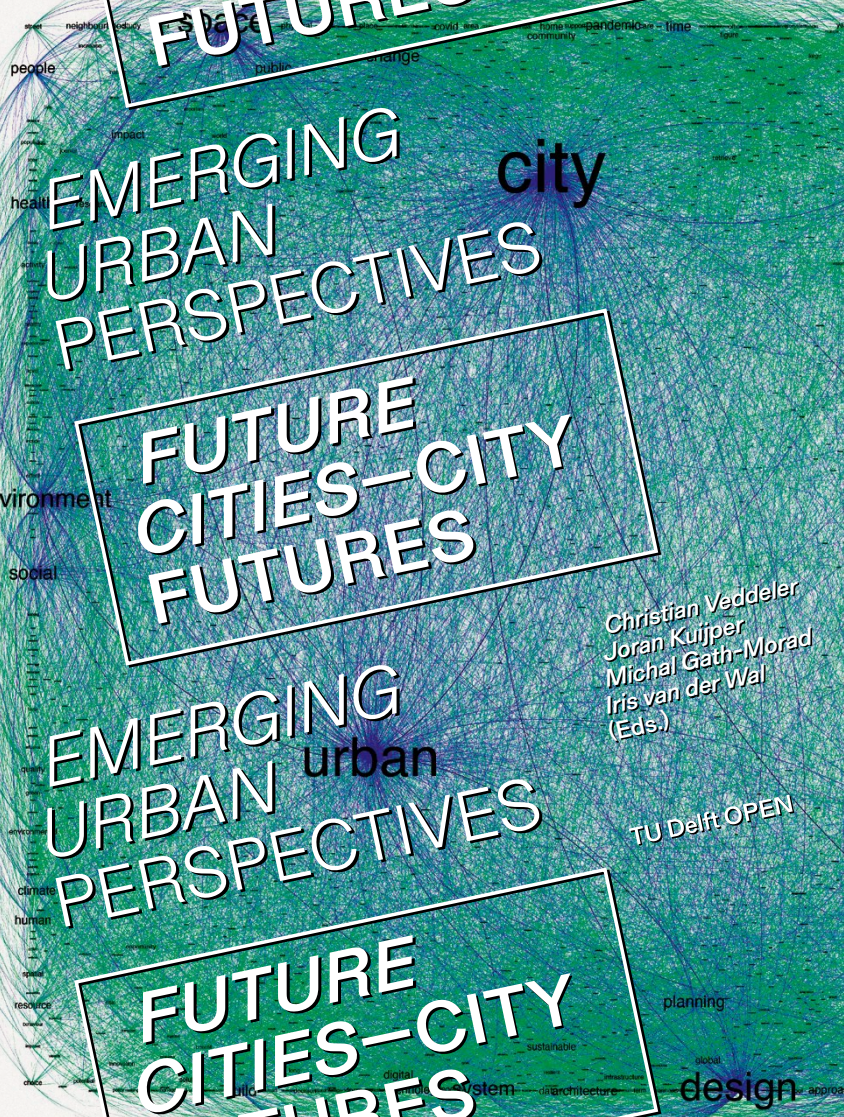
<style>
.page{position:relative;width:844px;height:1117px;background:#fff}
.page>*{position:absolute;margin:0;border:0;box-sizing:border-box;transform-origin:0 0}
.t1{font:italic 500 70px/70px "Gerstner Programm FSL";color:#fff}
.t2{font:italic 300 70px/70px "Gerstner Programm FSL";color:#fff}
.t3{font:300 70px "Gerstner Programm FSL";color:#fff}
.t4{font:500 70px "Gerstner Programm FSL";color:#fff}
.t5{font:italic 500 24.32px "Gerstner Programm FSL";color:#fff}
.t6{font:500 24.32px "Gerstner Programm FSL";color:#fff}
.s1{font-style:normal}
</style>
<div class="page">
<img style="left:0;top:0;width:843px;height:1116px">
<img style="left:59px;top:223px;width:484px;height:148px">
<img style="left:50px;top:205px;width:225px;height:98px">
<img style="left:53px;top:108px;width:347px;height:124px">
<img style="left:59px;top:779px;width:484px;height:149px">
<img style="left:50px;top:762px;width:225px;height:98px">
<img style="left:53px;top:665px;width:347px;height:123px">
<img style="left:605px;top:581px;width:206px;height:161px">
<img style="left:72px;top:306px;width:588px;height:361px">
<img style="left:72px;top:0;width:588px;height:110px">
<img style="left:72px;top:865px;width:588px;height:251px">
<img style="left:628px;top:794px;width:166px;height:51px">
<img style="left:138px;top:936px;width:434px;height:181px">
<h1 class="t4" style="left:138px;top:-4px;width:190px;rotate:-12deg">FUTU</h1>
<h1 class="t2" style="left:18px;top:173px;width:382px;rotate:-12deg">EMERGING<br>URBAN</h1>
<h1 class="t3" style="left:45px;top:300px;width:495px;rotate:-12deg">PERSPECTIVES</h1>
<h1 class="t1" style="left:111px;top:426px;width:453px;rotate:-12deg">FUTURE<br>CITIES<span class="s1">—CITY<br>FUTURES</span></h1>
<h1 class="t2" style="left:18px;top:730px;width:382px;rotate:-12deg">EMERGING<br>URBAN</h1>
<h1 class="t3" style="left:45px;top:857px;width:495px;rotate:-12deg">PERSPECTIVES</h1>
<h1 class="t1" style="left:128px;top:981px;width:286px;rotate:-12deg">FUTURE</h1>
<h1 class="t1" style="left:126px;top:1053px;width:453px;rotate:-12deg">CITIES<span class="s1">—CITY</span></h1>
<p class="t5" style="left:600px;top:609px;width:199px;rotate:-12deg">Christian Veddeler</p>
<p class="t5" style="left:599px;top:636px;width:145px;rotate:-12deg">Joran Kuijper</p>
<p class="t5" style="left:601px;top:662px;width:212px;rotate:-12deg">Michal Gath-Morad</p>
<p class="t5" style="left:601px;top:689px;width:164px;rotate:-12deg">Iris van der Wal</p>
<p class="t6" style="left:605px;top:715px;width:63px;rotate:-12deg">(Eds.)</p>
</div>
